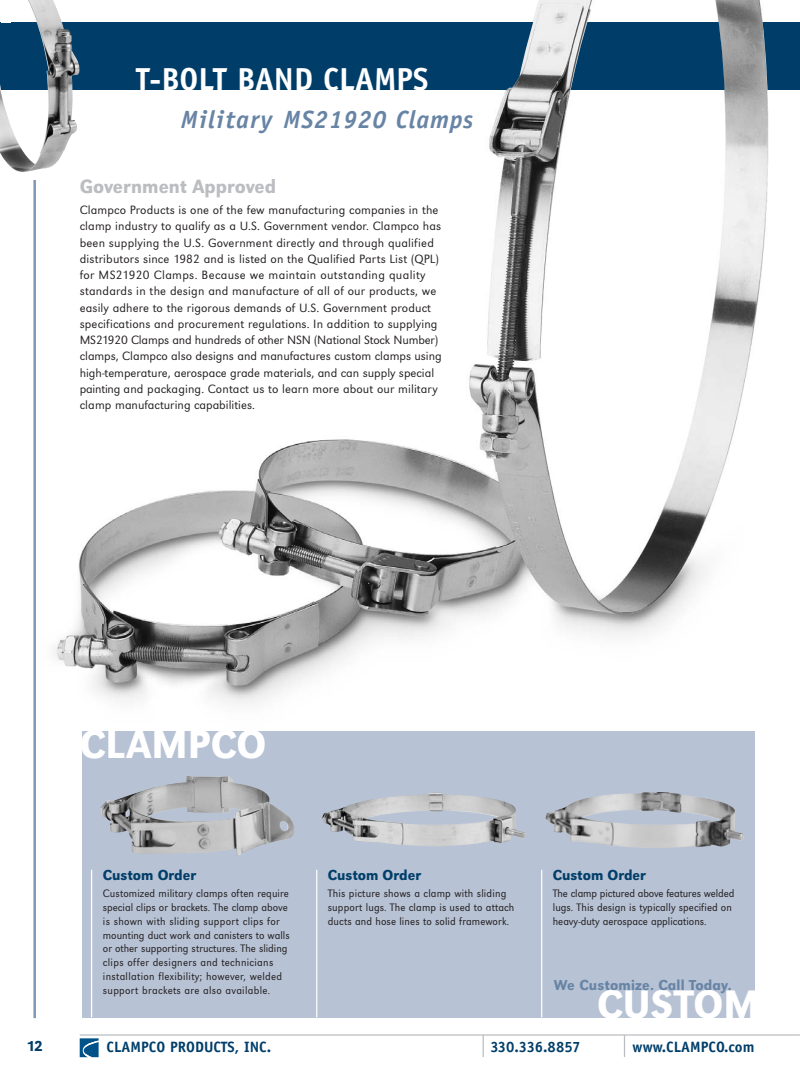
<style>
.page{position:relative;width:800px;height:1080px;background:#fff}
.page>*{position:absolute;margin:0;border:0;box-sizing:border-box;transform-origin:0 0}
.t1{font:41.25px "URW Grotesk T Medi Narr";color:#fff}
.t2{font:700 31.88px "Officina Sans";color:#fff}
.t3{font:italic 700 25px "Officina Sans";letter-spacing:.03em;color:#6884a5}
.t4{font:20px "URW Grotesk T Medi Narr";color:#bbbdc0}
.t5{font:700 15px "Officina Sans";color:#003e69}
.t6{font:15px "URW Grotesk T Medi Narr";color:#003e69}
.t7{font:15px "URW Grotesk T Medi Narr";letter-spacing:.01em;color:#6884a5}
.t8{font:700 15px "Officina Sans";letter-spacing:-.02em;color:#003e69}
.t9{font:500 15px "URW Grotesk T";color:#003e69}
.t10{font:12.5px/16.2px "URW Grotesk T Ligh";letter-spacing:.01em;color:#231f20}
.t11{font:11.25px/13.8px "URW Grotesk T Ligh Narr";letter-spacing:.01em;color:#231f20}
</style>
<div class="page">
<img style="left:53px;top:100px;width:716px;height:604px">
<div style="left:1px;top:22px;width:799px;height:68px;background:#003e69"></div>
<svg style="left:80px;top:1038px;width:19px;height:19px"></svg>
<hr style="left:33px;top:180px;width:3px;height:838px;background:#8097b4">
<hr style="left:80px;top:1034px;width:720px;height:2px;background:#bbbdc0">
<hr style="left:482px;top:1035px;width:2px;height:22px;background:#bbbdc0">
<svg style="left:624px;top:1036px;width:1px;height:21px"></svg>
<img style="left:1px;top:0;width:79px;height:172px">
<div style="left:1px;top:0;width:9px;height:22px;background:#fff"></div>
<div style="left:82px;top:731px;width:673px;height:286px;background:#b7c2d4"></div>
<hr style="left:541px;top:870px;width:1px;height:147px;background:#fff">
<hr style="left:316px;top:870px;width:1px;height:147px;background:#fff">
<hr style="left:91px;top:870px;width:1px;height:147px;background:#fff">
<img style="left:100px;top:776px;width:195px;height:80px">
<img style="left:322px;top:792px;width:204px;height:54px">
<img style="left:545px;top:792px;width:199px;height:56px">
<img style="left:502px;top:0;width:266px;height:103px">
<h2 class="t2" style="left:136px;top:67px;width:294px">T-BOLT BAND CLAMPS</h2>
<h3 class="t3" style="left:181px;top:110px;width:293px">Military MS21920 Clamps</h3>
<h3 class="t4" style="left:80px;top:179px;width:198px">Government Approved</h3>
<p class="t10" style="left:80px;top:203px;width:364px">Clampco Products is one of the few manufacturing companies in the clamp industry to qualify as a U.S. Government vendor. Clampco has been supplying the U.S. Government directly and through qualified distributors since 1982 and is listed on the Qualified Parts List (QPL) for MS21920 Clamps. Because we maintain outstanding quality standards in the design and manufacture of all of our products, we easily adhere to the rigorous demands of U.S. Government product specifications and procurement regulations. In addition to supplying MS21920 Clamps and hundreds of other NSN (National Stock Number) clamps, Clampco also designs and manufactures custom clamps using high-temperature, aero space grade materials, and can supply special painting and packaging. Contact us to learn more about our military clamp manufacturing capabilities.</p>
<h1 class="t1" style="left:80px;top:729px;width:188px">CLAMPCO</h1>
<p class="t9" style="left:26px;top:1040px;width:18px">12</p>
<p class="t6" style="left:103px;top:870px;width:95px">Custom Order</p>
<p class="t11" style="left:103px;top:888px;width:188px">Customized military clamps often require special clips or brackets. The clamp above is shown with sliding support clips for mounting duct work and canisters to walls or other supporting structures. The sliding clips offer designers and technicians installation flexibility; however, welded support brackets are also available.</p>
<p class="t6" style="left:328px;top:870px;width:95px">Custom Order</p>
<p class="t11" style="left:328px;top:888px;width:188px">This picture shows a clamp with sliding support lugs. The clamp is used to attach ducts and hose lines to solid framework.</p>
<p class="t6" style="left:553px;top:870px;width:95px">Custom Order</p>
<p class="t11" style="left:553px;top:888px;width:183px">The clamp pictured above features welded lugs. This design is typically specified on heavy-duty aerospace applications.</p>
<p class="t7" style="left:554px;top:979px;width:179px">We Customize. Call Today.</p>
<h1 class="t1" style="left:597px;top:989px;width:164px">CUSTOM</h1>
<p class="t5" style="left:107px;top:1041px;width:166px">CLAMPCO PRODUCTS, INC.</p>
<p class="t8" style="left:490px;top:1041px;width:92px">330.336.8857</p>
<p class="t5" style="left:632px;top:1041px;width:123px">www.CLAMPCO.com</p>
</div>
